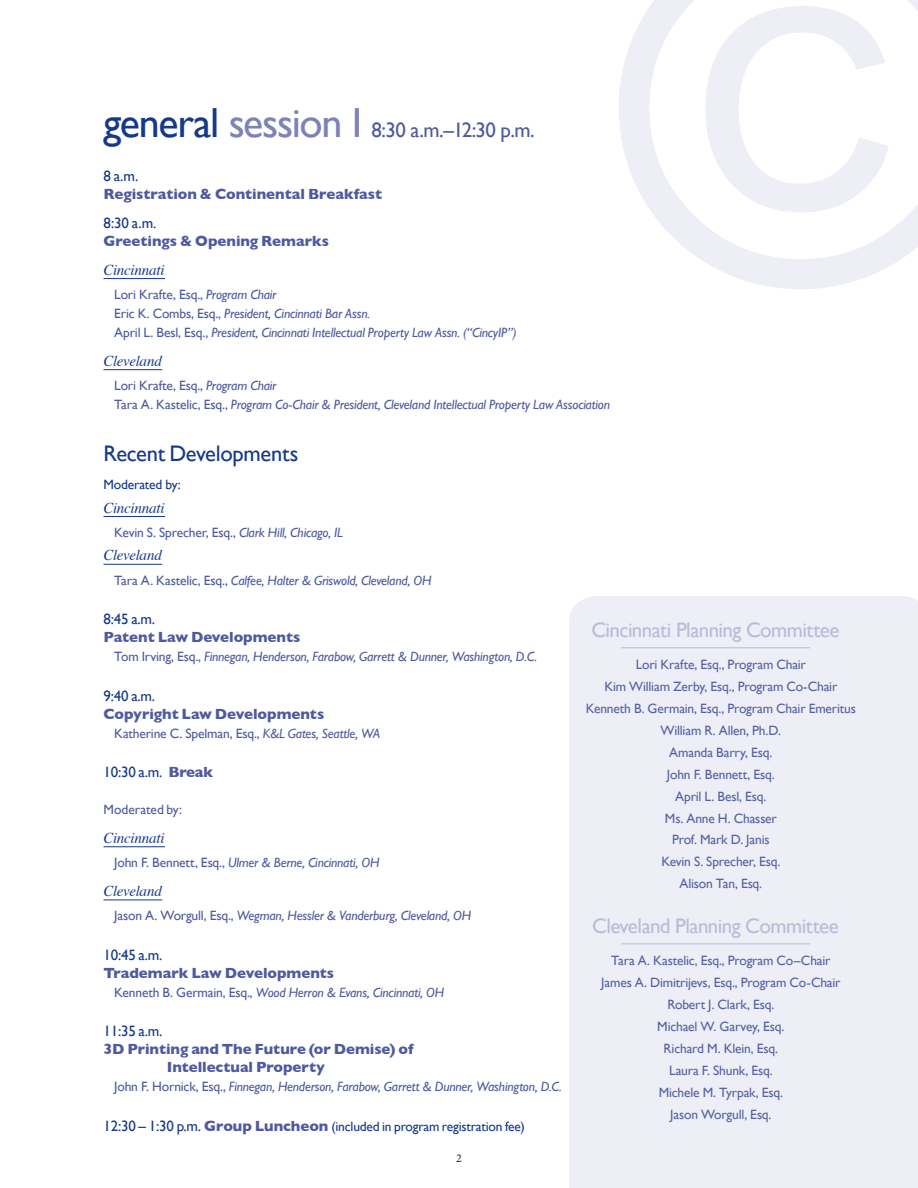
<style>
.page{position:relative;width:918px;height:1188px;background:#fff}
.page>*{position:absolute;margin:0;border:0;box-sizing:border-box;transform-origin:0 0}
.heading1{font:42px "Gill Sans";letter-spacing:-.03em;color:#7d82b7}
.time{font:22.5px "Gill Sans";letter-spacing:-.015em;color:#153889}
.heading1-2{font:21px "Gill Sans";letter-spacing:-.03em;color:#bbbbd9}
.heading1-3{font:21px "Gill Sans";color:#4e5a9f}
.time-2{font:700 15px/18px "Gill Sans";letter-spacing:-.005em;color:#4e5a9f}
.cleve_cinci{font:italic 15px "Times";letter-spacing:-.015em;color:#153889}
.time-3{font:15px "Gill Sans";letter-spacing:-.015em;color:#153889}
.name{font:italic 13.5px "Gill Sans";letter-spacing:-.015em;color:#4e5a9f}
.plancomname{font:13.5px "Gill Sans";letter-spacing:-.015em;color:#5861a3}
.name-2{font:13.5px "Gill Sans";letter-spacing:-.015em;color:#4e5a9f}
.time-4{font:13.5px "Gill Sans";letter-spacing:-.015em;color:#153889}
.moderators{font:13.5px "Gill Sans";letter-spacing:-.015em;color:#153889}
.time-5{font:13.5px "Gill Sans";color:#4e5a9f}
.t1{font:12px "Minion Pro";color:#231f20}
.s1{color:#153889}
.s2{font-weight:400;color:#153889}
.s3{font-style:italic}
.s4{font-style:normal}
.s5{font-weight:700;color:#4e5a9f}
.s6{font-size:15px}
.s7{font-weight:700;font-size:15px;color:#4e5a9f}
</style>
<div class="page">
<hr style="left:104px;top:278px;width:61px;height:1px;background:#153889">
<hr style="left:104px;top:369px;width:58px;height:1px;background:#153889">
<hr style="left:104px;top:516px;width:61px;height:1px;background:#153889">
<hr style="left:104px;top:564px;width:58px;height:1px;background:#153889">
<hr style="left:104px;top:846px;width:61px;height:1px;background:#153889">
<hr style="left:104px;top:900px;width:58px;height:1px;background:#153889">
<div style="left:569px;top:596px;width:349px;height:592px;background:#edeef6"></div>
<hr style="left:621px;top:647px;width:189px;height:1px;background:#bbbbd9">
<hr style="left:621px;top:943px;width:189px;height:1px;background:#bbbbd9">
<p class="heading1" style="left:104px;top:98px;width:260px"><span class="s1">general</span> session I</p>
<p class="time-2" style="left:104px;top:167px;width:280px"><span class="s2">8 a.m.<br></span>Registration &amp; Continental Breakfast</p>
<p class="time-2" style="left:104px;top:213px;width:227px"><span class="s2">8:30 a.m.<br></span>Greetings &amp; Opening Remarks</p>
<p class="cleve_cinci" style="left:104px;top:257px;width:63px">Cincinnati</p>
<p class="heading1-3" style="left:372px;top:118px;width:165px">8:30 a.m.–12:30 p.m.</p>
<p class="name-2" style="left:114px;top:286px;width:164px">Lori Krafte, Esq., <span class="s3">Program Chair</span></p>
<p class="name" style="left:114px;top:306px;width:257px"><span class="s4">Eric K. Combs, Esq.,</span> President, Cincinnati Bar Assn.</p>
<p class="name" style="left:114px;top:325px;width:404px"><span class="s4">April L. Besl, Esq.,</span> President, Cincinnati Intellectual Property Law Assn. (“CincyIP”)</p>
<p class="cleve_cinci" style="left:104px;top:348px;width:60px">Cleveland</p>
<p class="name-2" style="left:114px;top:378px;width:164px">Lori Krafte, Esq., <span class="s3">Program Chair</span></p>
<p class="name" style="left:114px;top:397px;width:497px"><span class="s4">Tara A. Kastelic, Esq.,</span> Program Co-Chair &amp; President, Cleveland Intellectual Property Law Association</p>
<p class="time" style="left:104px;top:440px;width:196px">Recent Developments</p>
<p class="moderators" style="left:104px;top:477px;width:79px">Moderated by:</p>
<p class="cleve_cinci" style="left:104px;top:494px;width:63px">Cincinnati</p>
<p class="name-2" style="left:114px;top:524px;width:230px">Kevin S. Sprecher, Esq., <span class="s3">Clark Hill, Chicago, IL</span></p>
<p class="cleve_cinci" style="left:104px;top:542px;width:60px">Cleveland</p>
<p class="name" style="left:114px;top:572px;width:319px"><span class="s4">Tara A. Kastelic, Esq.,</span> Calfee, Halter &amp; Griswold, Cleveland, OH</p>
<p class="time-2" style="left:104px;top:610px;width:198px"><span class="s2">8:45 a.m.<br></span>Patent Law Developments</p>
<p class="name" style="left:114px;top:649px;width:424px"><span class="s4">Tom Irving, Esq.,</span> Finnegan, Henderson, Farabow, Garrett &amp; Dunner, Washington, D.C.</p>
<p class="time-2" style="left:104px;top:686px;width:222px"><span class="s2">9:40 a.m.<br></span>Copyright Law Developments</p>
<p class="name-2" style="left:114px;top:725px;width:267px">Katherine C. Spelman, Esq., <span class="s3">K&amp;L Gates, Seattle, WA</span></p>
<p class="time-3" style="left:104px;top:763px;width:111px">10:30 a.m. <span class="s5">Break</span></p>
<p class="time-5" style="left:104px;top:801px;width:80px">Moderated by:</p>
<p class="cleve_cinci" style="left:104px;top:825px;width:63px">Cincinnati</p>
<p class="name" style="left:114px;top:855px;width:267px"><span class="s4">John F. Bennett, Esq.,</span> Ulmer &amp; Berne, Cincinnati, OH</p>
<p class="cleve_cinci" style="left:104px;top:878px;width:60px">Cleveland</p>
<p class="name" style="left:114px;top:908px;width:358px"><span class="s4">Jason A. Worgull, Esq.,</span> Wegman, Hessler &amp; Vanderburg, Cleveland, OH</p>
<p class="time-2" style="left:104px;top:946px;width:232px"><span class="s2">10:45 a.m.<br></span>Trademark Law Developments</p>
<p class="name" style="left:114px;top:985px;width:332px"><span class="s4">Kenneth B. Germain, Esq.,</span> Wood Herron &amp; Evans, Cincinnati, OH</p>
<p class="time-3" style="left:104px;top:1023px;width:61px">11:35 a.m.</p>
<p class="time-2" style="left:104px;top:1040px;width:312px">3D Printing and The Future (or Demise) of</p>
<p class="time-2" style="left:167px;top:1058px;width:160px">Intellectual Property</p>
<p class="name" style="left:114px;top:1079px;width:449px"><span class="s4">John F. Hornick, Esq.,</span> Finnegan, Henderson, Farabow, Garrett &amp; Dunner, Washington, D.C.</p>
<p class="time-4" style="left:104px;top:1119px;width:423px"><span class="s6">12:30 – 1:30 p.m.</span> <span class="s7">Group Luncheon</span> (included in program registration fee)</p>
<p class="t1" style="left:456px;top:1150px;width:7px">2</p>
<p class="heading1-2" style="left:591px;top:617px;width:250px">Cincinnati Planning Committee</p>
<p class="plancomname" style="left:636px;top:657px;width:172px">Lori Krafte, Esq., Program Chair</p>
<p class="plancomname" style="left:604px;top:679px;width:234px">Kim William Zerby, Esq., Program Co-Chair</p>
<p class="plancomname" style="left:586px;top:701px;width:272px">Kenneth B. Germain, Esq., Program Chair Emeritus</p>
<p class="plancomname" style="left:661px;top:722px;width:122px">William R. Allen, Ph.D.</p>
<p class="plancomname" style="left:669px;top:744px;width:105px">Amanda Barry, Esq.</p>
<p class="plancomname" style="left:667px;top:766px;width:109px">John F. Bennett, Esq.</p>
<p class="plancomname" style="left:675px;top:788px;width:93px">April L. Besl, Esq.</p>
<p class="plancomname" style="left:665px;top:810px;width:114px">Ms. Anne H. Chasser</p>
<p class="plancomname" style="left:672px;top:832px;width:99px">Prof. Mark D. Janis</p>
<p class="plancomname" style="left:661px;top:854px;width:120px">Kevin S. Sprecher, Esq.</p>
<p class="plancomname" style="left:679px;top:876px;width:84px">Alison Tan, Esq.</p>
<p class="heading1-2" style="left:592px;top:913px;width:248px">Cleveland Planning Committee</p>
<p class="plancomname" style="left:611px;top:953px;width:221px">Tara A. Kastelic, Esq., Program Co–Chair</p>
<p class="plancomname" style="left:601px;top:975px;width:241px">James A. Dimitrijevs, Esq., Program Co-Chair</p>
<p class="plancomname" style="left:667px;top:997px;width:108px">Robert J. Clark, Esq.</p>
<p class="plancomname" style="left:657px;top:1019px;width:129px">Michael W. Garvey, Esq.</p>
<p class="plancomname" style="left:664px;top:1040px;width:116px">Richard M. Klein, Esq.</p>
<p class="plancomname" style="left:669px;top:1062px;width:105px">Laura F. Shunk, Esq.</p>
<p class="plancomname" style="left:659px;top:1084px;width:126px">Michele M. Tyrpak, Esq.</p>
<p class="plancomname" style="left:670px;top:1106px;width:103px">Jason Worgull, Esq.</p>
</div>
